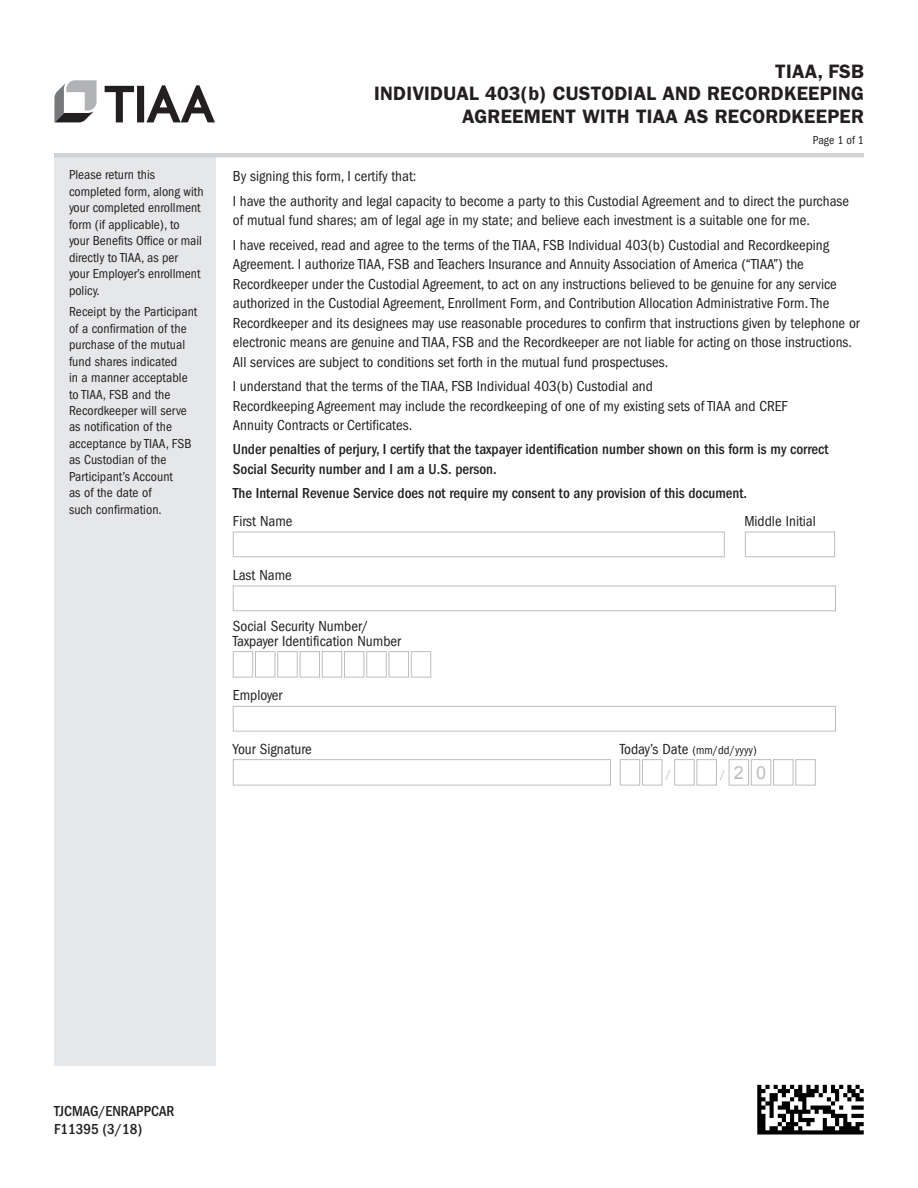
<style>
.page{position:relative;width:918px;height:1188px;background:#fff}
.page>*{position:absolute;margin:0;border:0;box-sizing:border-box;transform-origin:0 0}
.t1{font:600 19.5px/22.5px "ITC Franklin Gothic Std";letter-spacing:.01em;color:#231f20;text-align:right}
.t2{font:18px "Arial";color:#bcbdc0}
.t3{font:condensed 15px/19.5px "ITC Franklin Gothic Std";color:#231f20}
.t4{font:500 condensed 15px/19.5px "ITC Franklin Gothic Std";color:#231f20}
.t5{font:condensed 15px/15px "Franklin Gothic LT Com";color:#231f20}
.t6{font:condensed 13.5px/16.5px "ITC Franklin Gothic Std";letter-spacing:.005em;color:#231f20}
.t7{font:condensed 12px/24px "Franklin Gothic LT Com";color:#231f20}
.t8{font:condensed 12px "ITC Franklin Gothic Std";color:#231f20}
.s1{font-size:15px}
.s2{color:#bcbdc0}
.s3{font-family:"Franklin Gothic LT Com";font-stretch:condensed;font-size:12px}
</style>
<div class="page">
<div style="left:54px;top:154px;width:162px;height:912px;background:#e6e7e9"></div>
<hr style="left:54px;top:153px;width:810px;height:4px;background:#d1d2d4">
<div style="left:233px;top:532px;width:492px;height:25px;background:#fff;border:1px solid #bcbdc0"></div>
<div style="left:745px;top:532px;width:90px;height:25px;background:#fff;border:1px solid #bcbdc0"></div>
<div style="left:233px;top:586px;width:603px;height:25px;background:#fff;border:1px solid #bcbdc0"></div>
<div style="left:233px;top:651px;width:20px;height:26px;border:1px solid #bcbdc0"></div>
<div style="left:255px;top:651px;width:20px;height:26px;border:1px solid #bcbdc0"></div>
<div style="left:277px;top:651px;width:21px;height:26px;border:1px solid #bcbdc0"></div>
<div style="left:300px;top:651px;width:20px;height:26px;border:1px solid #bcbdc0"></div>
<div style="left:322px;top:651px;width:20px;height:26px;border:1px solid #bcbdc0"></div>
<div style="left:344px;top:651px;width:20px;height:26px;border:1px solid #bcbdc0"></div>
<div style="left:366px;top:651px;width:21px;height:26px;border:1px solid #bcbdc0"></div>
<div style="left:389px;top:651px;width:20px;height:26px;border:1px solid #bcbdc0"></div>
<div style="left:411px;top:651px;width:20px;height:26px;border:1px solid #bcbdc0"></div>
<div style="left:233px;top:706px;width:603px;height:25px;background:#fff;border:1px solid #bcbdc0"></div>
<div style="left:233px;top:759px;width:378px;height:26px;border:1px solid #bcbdc0"></div>
<div style="left:620px;top:759px;width:20px;height:26px;border:1px solid #bcbdc0"></div>
<div style="left:642px;top:759px;width:20px;height:26px;border:1px solid #bcbdc0"></div>
<div style="left:674px;top:759px;width:21px;height:26px;border:1px solid #bcbdc0"></div>
<div style="left:697px;top:759px;width:20px;height:26px;border:1px solid #bcbdc0"></div>
<div style="left:729px;top:759px;width:20px;height:26px;border:1px solid #bcbdc0"></div>
<div style="left:751px;top:759px;width:20px;height:26px;border:1px solid #bcbdc0"></div>
<div style="left:773px;top:759px;width:20px;height:26px;border:1px solid #bcbdc0"></div>
<div style="left:795px;top:759px;width:21px;height:26px;border:1px solid #bcbdc0"></div>
<img style="left:757px;top:1085px;width:107px;height:50px">
<svg style="left:105px;top:85px;width:110px;height:37px"></svg>
<svg style="left:54px;top:80px;width:43px;height:43px"></svg>
<p class="t6" style="left:69px;top:167px;width:136px">Please return this completed form, along with your completed enrollment form (if applicable), to<br>your Benefits Office or mail directly to TIAA, as per<br>your Employer’s enrollment policy.</p>
<p class="t6" style="left:69px;top:303px;width:130px">Receipt by the Participant of a confirmation of the purchase of the mutual fund shares indicated<br>in a manner acceptable to TIAA, FSB and the<br>Recordkeeper will serve as notification of the acceptance by TIAA, FSB as Custodian of the<br>Participant’s Account<br>as of the date of<br>such confirmation.</p>
<h1 class="t1" style="left:374px;top:60px;width:491px">TIAA, FSB<br>INDIVIDUAL 403(b) CUSTODIAL AND RECORDKEEPING<br>AGREEMENT WITH TIAA AS RECORDKEEPER</h1>
<p class="t8" style="left:813px;top:134px;width:53px">Page 1 of 1</p>
<p class="t3" style="left:233px;top:164px;width:618px;line-height:24.3px">By signing this form, I certify that:<br>I have the authority and legal capacity to become a party to this Custodial Agreement and to direct the purchase</p>
<p class="t3" style="left:233px;top:208px;width:598px;line-height:24.3px">of mutual fund shares; am of legal age in my state; and believe each investment is a suitable one for me.<br>I have received, read and agree to the terms of the TIAA, FSB Individual 403(b) Custodial and Recordkeeping</p>
<p class="t3" style="left:233px;top:255px;width:628px">Agreement. I authorize TIAA, FSB and Teachers Insurance and Annuity Association of America (“TIAA”) the Recordkeeper under the Custodial Agreement, to act on any instructions believed to be genuine for any service authorized in the Custodial Agreement, Enrollment Form, and Contribution Allocation Administrative Form. The Recordkeeper and its designees may use reasonable procedures to confirm that instructions given by telephone or electronic means are genuine and TIAA, FSB and the Recordkeeper are not liable for acting on those instructions.<br>All services are subject to conditions set forth in the mutual fund prospectuses.</p>
<p class="t3" style="left:233px;top:376px;width:556px">I understand that the terms of the TIAA, FSB Individual 403(b) Custodial and<br>Recordkeeping Agreement may include the recordkeeping of one of my existing sets of TIAA and CREF<br>Annuity Contracts or Certificates.</p>
<p class="t4" style="left:233px;top:440px;width:597px">Under penalties of perjury, I certify that the taxpayer identification number shown on this form is my correct<br>Social Security number and I am a U.S. person.</p>
<p class="t4" style="left:233px;top:484px;width:516px">The Internal Revenue Service does not require my consent to any provision of this document.</p>
<p class="t3" style="left:233px;top:511px;width:61px">First Name</p>
<p class="t3" style="left:744px;top:511px;width:73px">Middle Initial</p>
<p class="t3" style="left:233px;top:565px;width:61px">Last Name</p>
<p class="t5" style="left:233px;top:619px;width:170px">Social Security Number/<br>Taxpayer Identification Number</p>
<p class="t3" style="left:233px;top:685px;width:51px">Employer</p>
<p class="t5" style="left:233px;top:742px;width:80px">Your Signature</p>
<p class="t7" style="left:666px;top:738px;width:93px;text-indent:-46px"><span class="s1">Today’s Date</span> (mm/dd/yyyy) <span class="s2">/</span></p>
<p class="t2" style="left:720px;top:761px;width:47px"><span class="s3">/</span>20</p>
<p class="t4" style="left:54px;top:1102px;width:122px;line-height:18px">TJCMAG/ENRAPPCAR<br>F11395 (3/18)</p>
</div>
